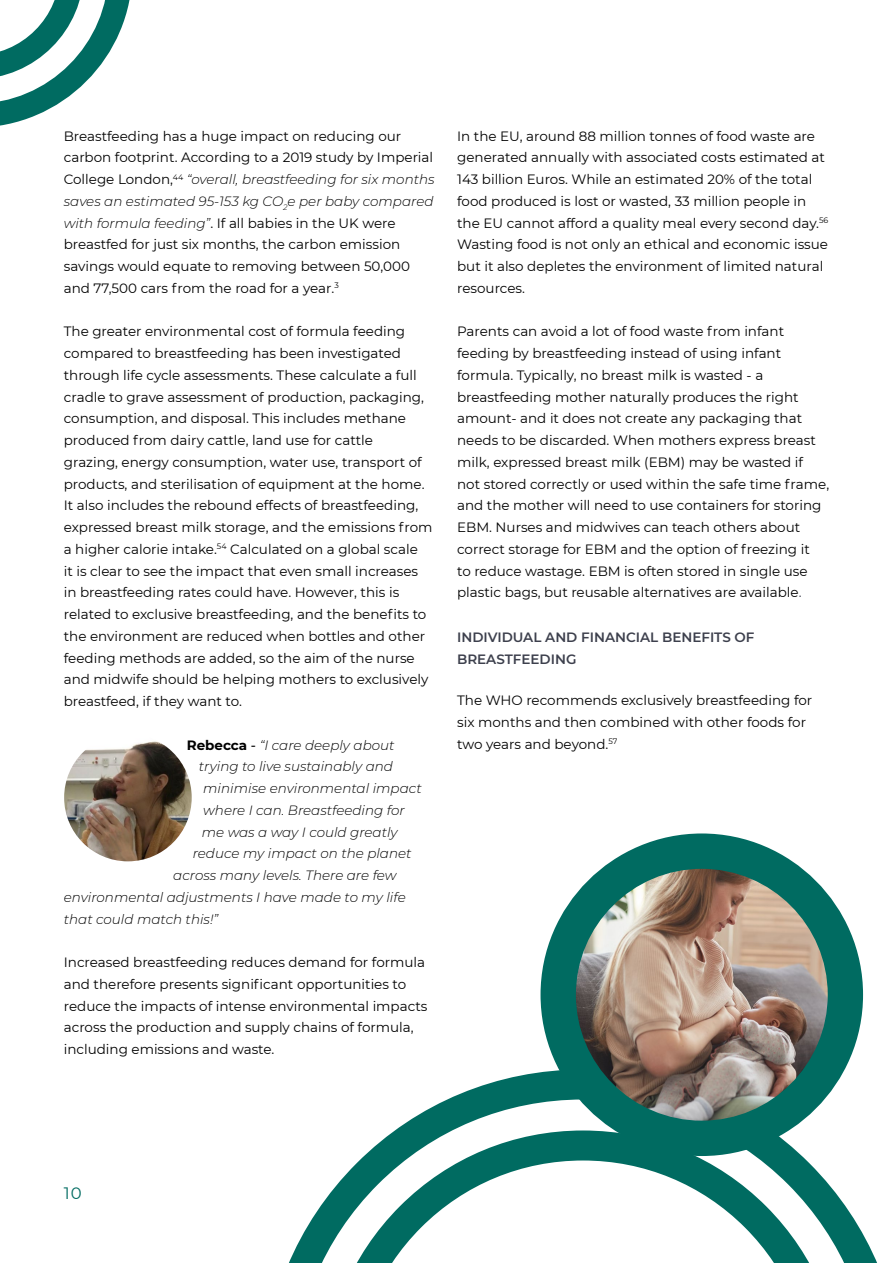
<style>
.page{position:relative;width:893px;height:1263px;background:#fff}
.page>*{position:absolute;margin:0;border:0;box-sizing:border-box;transform-origin:0 0}
.t1{font:16.5px "Montserrat";color:#006b61}
.t2{font:13.5px/21.8px "Montserrat";color:#000}
.t3{font:italic 300 13.5px "Montserrat";color:#000}
.t4{font:600 13.5px/21.8px "Montserrat";color:#3d404d}
.s1{font-weight:300;font-style:italic}
.s2{font-weight:700;font-style:normal}
.s3{font-weight:500;font-style:normal}
.s4{color:#3d404d}
</style>
<div class="page">
<svg style="left:0;top:0;width:130px;height:126px"></svg>
<svg style="left:289px;top:1072px;width:588px;height:191px"></svg>
<svg style="left:324px;top:1130px;width:518px;height:133px"></svg>
<img style="left:540px;top:833px;width:323px;height:323px">
<img style="left:64px;top:734px;width:128px;height:127px;border-radius:64px">
<p class="t2" style="left:64px;top:124px;width:372px">Breastfeeding has a huge impact on reducing our carbon footprint. According to a 2019 study by Imperial College London,<sup>44</sup> <span class="s1">“overall, breastfeeding for six months saves an estimated 95-153 kg CO</span><sub>2</sub><span class="s1">e per baby compared with formula feeding”</span>. If all babies in the UK were breastfed for just six months, the carbon emission savings would equate to removing between 50,000 and 77,500 cars from the road for a year.<sup>3</sup></p>
<p class="t2" style="left:64px;top:320px;width:370px">The greater environmental cost of formula feeding compared to breastfeeding has been investigated through life cycle assessments. These calculate a full cradle to grave assessment of production, packaging, consumption, and disposal. This includes methane produced from dairy cattle, land use for cattle<br>grazing, energy consumption, water use, transport of products, and sterilisation of equipment at the home.<br>It also includes the rebound effects of breastfeeding, expressed breast milk storage, and the emissions from a higher calorie intake.<sup>54</sup> Calculated on a global scale<br>it is clear to see the impact that even small increases in breastfeeding rates could have. However, this is related to exclusive breastfeeding, and the benefits to the environment are reduced when bottles and other feeding methods are added, so the aim of the nurse and midwife should be helping mothers to exclusively breastfeed, if they want to.</p>
<p class="t3" style="left:187px;top:736px;width:209px"><span class="s2">Rebecca</span> <span class="s3">-</span> “I care deeply about</p>
<p class="t3" style="left:199px;top:757px;width:196px">trying to live sustainably and</p>
<p class="t3" style="left:203px;top:779px;width:220px">minimise environmental impact</p>
<p class="t3" style="left:203px;top:801px;width:203px">where I can. Breastfeeding for</p>
<p class="t3" style="left:202px;top:823px;width:197px">me was a way I could greatly</p>
<p class="t3" style="left:193px;top:844px;width:220px">reduce my impact on the planet</p>
<p class="t3" style="left:173px;top:866px;width:225px">across many levels. There are few</p>
<p class="t3" style="left:64px;top:888px;width:344px">environmental adjustments I have made to my life</p>
<p class="t3" style="left:64px;top:910px;width:156px">that could match this!”</p>
<p class="t2" style="left:64px;top:951px;width:365px">Increased breastfeeding reduces demand for formula and therefore presents significant opportunities to reduce the impacts of intense environmental impacts across the production and supply chains of formula, including emissions and waste.</p>
<p class="t2" style="left:457px;top:124px;width:373px">In the EU, around 88 million tonnes of food waste are generated annually with associated costs estimated at 143 billion Euros. While an estimated 20% of the total food produced is lost or wasted, 33 million people in the EU cannot afford a quality meal every second day.<sup>56<br></sup>Wasting food is not only an ethical and economic issue but it also depletes the environment of limited natural resources.</p>
<p class="t2" style="left:457px;top:320px;width:374px">Parents can avoid a lot of food waste from infant feeding by breastfeeding instead of using infant formula. Typically, no breast milk is wasted - a breastfeeding mother naturally produces the right amount- and it does not create any packaging that needs to be discarded. When mothers express breast milk, expressed breast milk (EBM) may be wasted if not stored correctly or used within the safe time frame, and the mother will need to use containers for storing EBM. Nurses and midwives can teach others about correct storage for EBM and the option of freezing it<br>to reduce wastage. EBM is often stored in single use plastic bags, but reusable alternatives are available<span class="s4">.</span></p>
<p class="t4" style="left:457px;top:626px;width:299px">INDIVIDUAL AND FINANCIAL BENEFITS OF<br>BREASTFEEDING</p>
<p class="t2" style="left:457px;top:689px;width:357px">The WHO recommends exclusively breastfeeding for six months and then combined with other foods for two years and beyond.<sup>57</sup></p>
<p class="t1" style="left:64px;top:1182px;width:20px">10</p>
</div>
